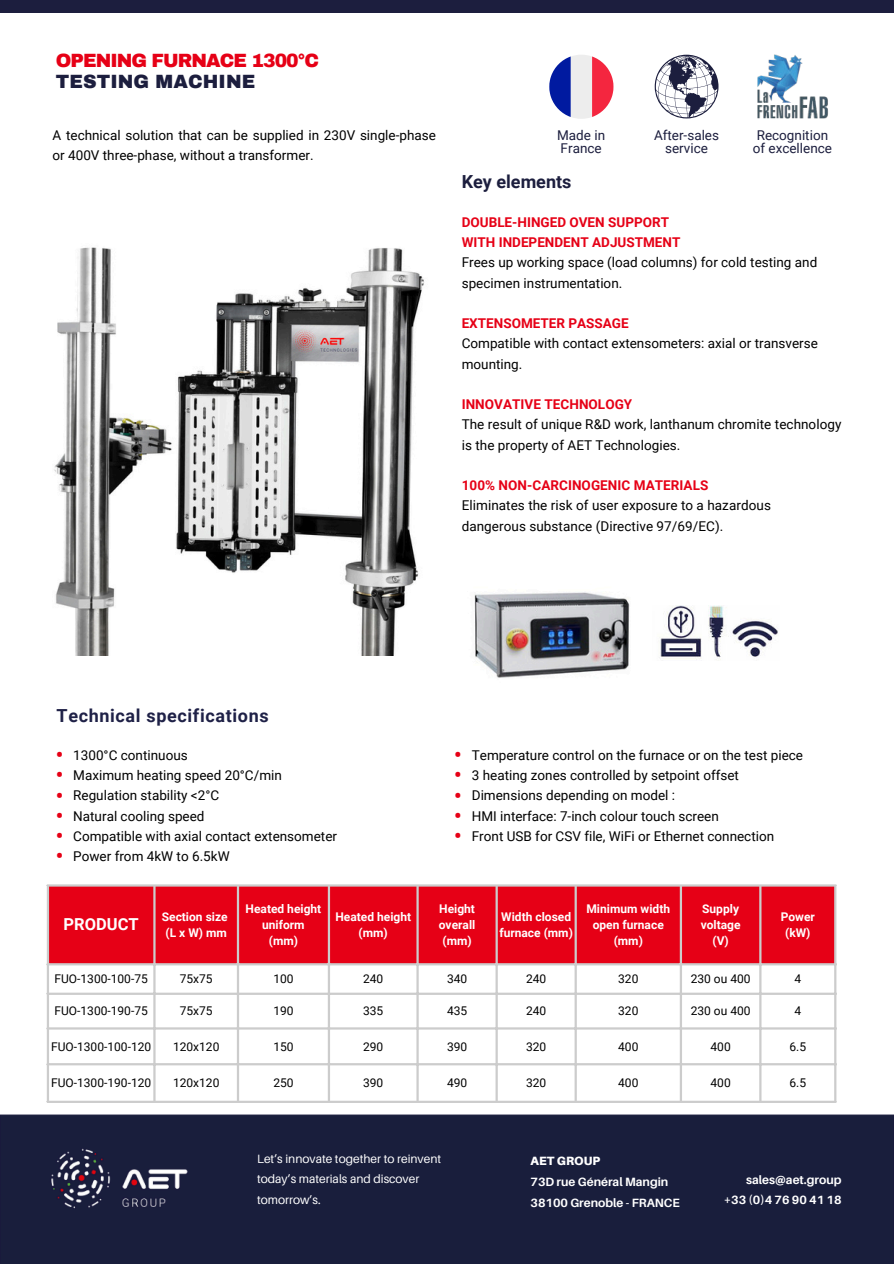
<style>
.page{position:relative;width:894px;height:1264px;background:#fff}
.page>*{position:absolute;margin:0;border:0;box-sizing:border-box;transform-origin:0 0}
.t1{font:700 21px/20.2px "Roboto";color:#e60016;text-align:justify}
.t2{font:900 18.75px "Archivo";letter-spacing:-.05em;color:#e60016}
.t3{font:900 18.75px "Archivo";letter-spacing:.005em;color:#1c1e3e}
.t4{font:700 18px "Roboto";letter-spacing:.035em;color:#1f2147}
.t5{font:700 18px "Roboto";color:#1c1e3e}
.t6{font:700 16.5px "Roboto";color:#fff}
.t7{font:13.5px/20.2px "Roboto";color:#000}
.t8{font:700 13.5px/20.2px "Roboto";color:#e60016}
.t9{font:13.5px/13.5px "Roboto";color:#1c1e3e}
.t10{font:12px "Roboto";color:#000}
.t11{font:700 12px/16px "Roboto";color:#fff;text-align:center}
.t12{font:12px/20.2px "Aileron";color:#fff}
.t13{font:700 12px/21px "Aileron";color:#fff}
.t14{font:900 12px "Aileron";letter-spacing:.01em;color:#fff}
</style>
<div class="page">
<div style="left:0;top:0;width:893px;height:13px;background:#1c1e3e"></div>
<img style="left:757px;top:54px;width:71px;height:65px">
<svg style="left:654px;top:55px;width:64px;height:63px"></svg>
<svg style="left:549px;top:55px;width:64px;height:64px"></svg>
<div style="left:0;top:1114px;width:893px;height:149px;background:#191e3c"></div>
<img style="left:474px;top:592px;width:156px;height:86px">
<img style="left:659px;top:605px;width:119px;height:55px">
<div style="left:49px;top:886px;width:784px;height:77px;background:#e60016"></div>
<hr style="left:47px;top:886px;width:2px;height:214px;background:#ccc">
<hr style="left:153px;top:886px;width:2px;height:214px;background:#ccc">
<hr style="left:237px;top:886px;width:2px;height:214px;background:#ccc">
<hr style="left:328px;top:886px;width:2px;height:214px;background:#ccc">
<hr style="left:416px;top:886px;width:2px;height:214px;background:#ccc">
<hr style="left:495px;top:886px;width:2px;height:214px;background:#ccc">
<hr style="left:574px;top:886px;width:2px;height:214px;background:#ccc">
<hr style="left:679px;top:886px;width:2px;height:214px;background:#ccc">
<hr style="left:759px;top:886px;width:2px;height:214px;background:#ccc">
<hr style="left:833px;top:886px;width:3px;height:214px;background:#ccc">
<hr style="left:47px;top:884px;width:789px;height:2px;background:#ccc">
<hr style="left:47px;top:963px;width:789px;height:2px;background:#ccc">
<hr style="left:47px;top:992px;width:789px;height:2px;background:#ccc">
<hr style="left:47px;top:1027px;width:789px;height:2px;background:#ccc">
<hr style="left:47px;top:1063px;width:789px;height:2px;background:#ccc">
<hr style="left:47px;top:1100px;width:789px;height:2px;background:#ccc">
<img style="left:54px;top:247px;width:370px;height:408px">
<h2 class="t2" style="left:56px;top:49px;width:265px">OPENING FURNACE 1300°C</h2>
<h2 class="t3" style="left:56px;top:70px;width:201px">TESTING MACHINE</h2>
<p class="t7" style="left:53px;top:124px;width:385px">A technical solution that can be supplied in 230V single-phase or 400V three-phase, without a transformer.</p>
<p class="t9" style="left:653px;top:128px;width:67px;text-align:center">After-sales service</p>
<p class="t9" style="left:557px;top:128px;width:49px">Made in<br>France</p>
<p class="t9" style="left:752px;top:128px;width:81px">Recognition of excellence</p>
<h3 class="t5" style="left:461px;top:168px;width:111px">Key elements</h3>
<p class="t8" style="left:461px;top:211px;width:220px">DOUBLE-HINGED OVEN SUPPORT<br>WITH INDEPENDENT ADJUSTMENT</p>
<p class="t7" style="left:461px;top:252px;width:357px">Frees up working space (load columns) for cold testing and specimen instrumentation.</p>
<p class="t8" style="left:461px;top:312px;width:168px">EXTENSOMETER PASSAGE</p>
<p class="t7" style="left:461px;top:333px;width:357px">Compatible with contact extensometers: axial or transverse mounting.</p>
<p class="t8" style="left:461px;top:393px;width:172px">INNOVATIVE TECHNOLOGY</p>
<p class="t7" style="left:461px;top:414px;width:381px">The result of unique R&amp;D work, lanthanum chromite technology is the property of AET Technologies.</p>
<p class="t8" style="left:461px;top:474px;width:248px">100% NON-CARCINOGENIC MATERIALS</p>
<p class="t7" style="left:461px;top:495px;width:311px">Eliminates the risk of user exposure to a hazardous dangerous substance (Directive 97/69/EC).</p>
<h3 class="t4" style="left:57px;top:702px;width:213px">Technical specifications</h3>
<p class="t7" style="left:73px;top:744px;width:265px">1300°C continuous<br>Maximum heating speed 20°C/min<br>Regulation stability &lt;2°C<br>Natural cooling speed<br>Compatible with axial contact extensometer<br>Power from 4kW to 6.5kW</p>
<p class="t7" style="left:471px;top:744px;width:332px">Temperature control on the furnace or on the test piece 3 heating zones controlled by setpoint offset Dimensions depending on model :<br>HMI interface: 7-inch colour touch screen<br>Front USB for CSV file, WiFi or Ethernet connection</p>
<h1 class="t1" style="left:56px;top:743px;width:9px">• • • • • •</h1>
<h1 class="t1" style="left:454px;top:743px;width:9px">• • • • •</h1>
<p class="t6" style="left:64px;top:912px;width:77px">PRODUCT</p>
<p class="t11" style="left:162px;top:907px;width:67px">Section size (L x W) mm</p>
<p class="t11" style="left:245px;top:899px;width:77px">Heated height uniform<br>(mm)</p>
<p class="t11" style="left:335px;top:907px;width:77px">Heated height (mm)</p>
<p class="t11" style="left:438px;top:899px;width:38px">Height overall (mm)</p>
<p class="t11" style="left:499px;top:907px;width:75px;text-align:left">Width closed furnace (mm)</p>
<p class="t11" style="left:586px;top:899px;width:85px">Minimum width open furnace (mm)</p>
<p class="t11" style="left:700px;top:899px;width:41px">Supply voltage (V)</p>
<p class="t11" style="left:780px;top:907px;width:36px">Power (kW)</p>
<p class="t10" style="left:54px;top:970px;width:95px">FUO-1300-100-75</p>
<p class="t10" style="left:180px;top:970px;width:34px">75x75</p>
<p class="t10" style="left:273px;top:970px;width:22px">100</p>
<p class="t10" style="left:363px;top:970px;width:22px">240</p>
<p class="t10" style="left:447px;top:970px;width:22px">340</p>
<p class="t10" style="left:526px;top:970px;width:22px">240</p>
<p class="t10" style="left:618px;top:970px;width:22px">320</p>
<p class="t10" style="left:690px;top:970px;width:61px">230 ou 400</p>
<p class="t10" style="left:794px;top:970px;width:8px">4</p>
<p class="t10" style="left:54px;top:1002px;width:95px">FUO-1300-190-75</p>
<p class="t10" style="left:180px;top:1002px;width:34px">75x75</p>
<p class="t10" style="left:273px;top:1002px;width:22px">190</p>
<p class="t10" style="left:363px;top:1002px;width:22px">335</p>
<p class="t10" style="left:447px;top:1002px;width:22px">435</p>
<p class="t10" style="left:526px;top:1002px;width:22px">240</p>
<p class="t10" style="left:618px;top:1002px;width:22px">320</p>
<p class="t10" style="left:690px;top:1002px;width:61px">230 ou 400</p>
<p class="t10" style="left:794px;top:1002px;width:8px">4</p>
<p class="t10" style="left:51px;top:1037px;width:102px">FUO-1300-100-120</p>
<p class="t10" style="left:173px;top:1037px;width:48px">120x120</p>
<p class="t10" style="left:273px;top:1037px;width:22px">150</p>
<p class="t10" style="left:363px;top:1037px;width:22px">290</p>
<p class="t10" style="left:447px;top:1037px;width:22px">390</p>
<p class="t10" style="left:526px;top:1037px;width:22px">320</p>
<p class="t10" style="left:618px;top:1037px;width:22px">400</p>
<p class="t10" style="left:710px;top:1037px;width:22px">400</p>
<p class="t10" style="left:789px;top:1037px;width:18px">6.5</p>
<p class="t10" style="left:51px;top:1074px;width:102px">FUO-1300-190-120</p>
<p class="t10" style="left:173px;top:1074px;width:48px">120x120</p>
<p class="t10" style="left:273px;top:1074px;width:22px">250</p>
<p class="t10" style="left:363px;top:1074px;width:22px">390</p>
<p class="t10" style="left:447px;top:1074px;width:22px">490</p>
<p class="t10" style="left:526px;top:1074px;width:22px">320</p>
<p class="t10" style="left:618px;top:1074px;width:22px">400</p>
<p class="t10" style="left:710px;top:1074px;width:22px">400</p>
<p class="t10" style="left:789px;top:1074px;width:18px">6.5</p>
<p class="t12" style="left:257px;top:1148px;width:186px">Let’s innovate together to reinvent today’s materials and discover tomorrow’s.</p>
<p class="t14" style="left:530px;top:1153px;width:71px">AET GROUP</p>
<p class="t13" style="left:530px;top:1170px;width:151px">73D rue Général Mangin<br>38100 Grenoble - FRANCE</p>
<p class="t13" style="left:723px;top:1169px;width:119px;line-height:20.2px;text-align:right">sales@aet.group +33 (0)4 76 90 41 18</p>
</div>
